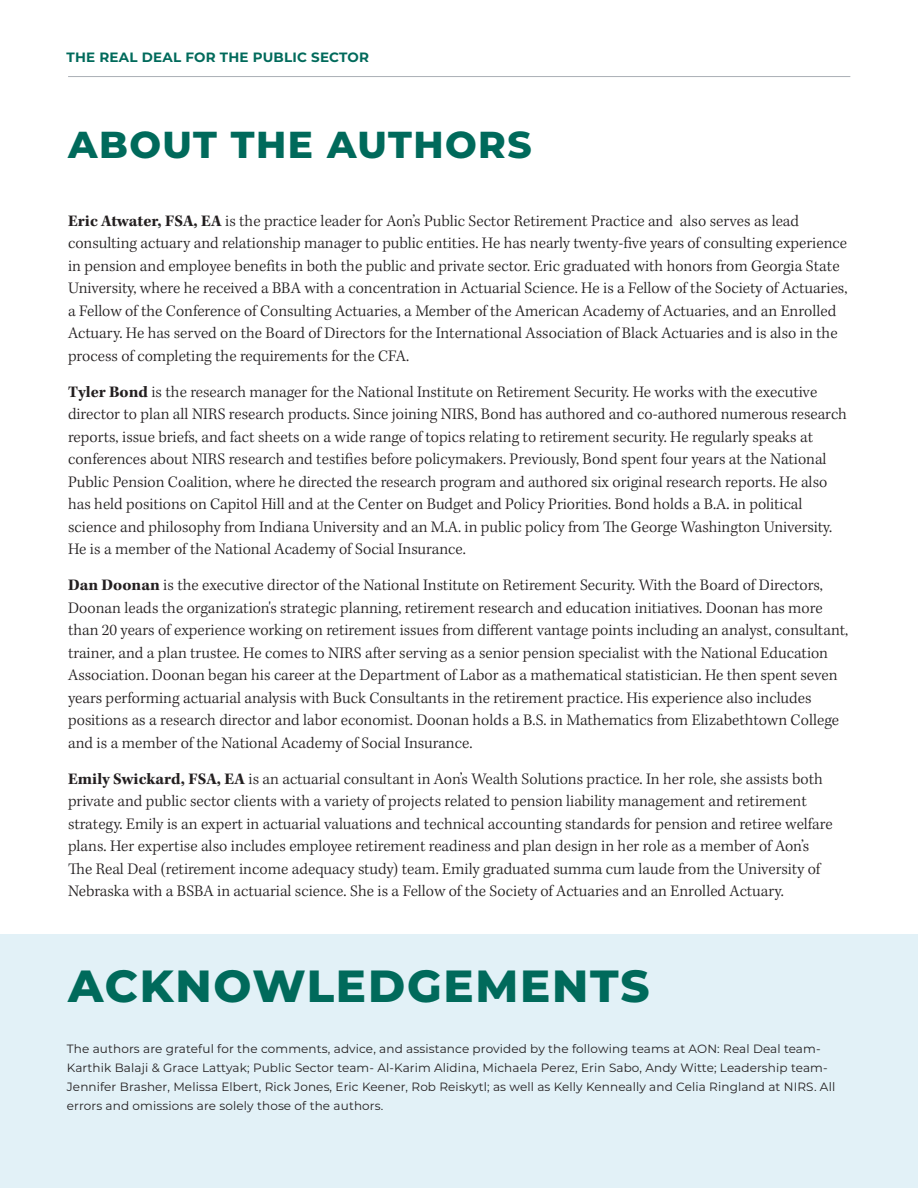
<style>
.page{position:relative;width:918px;height:1188px;background:#fff}
.page>*{position:absolute;margin:0;border:0;box-sizing:border-box;transform-origin:0 0}
.t1{font:800 45px "Montserrat";letter-spacing:.04em;color:#006a5b}
.t2{font:800 37.5px "Montserrat";letter-spacing:.04em;color:#006a5b}
.Paragraph_Style_2{font:300 16.5px/22.5px "Kepler Std";color:#231f20}
.t3{font:700 13.5px "Montserrat";letter-spacing:.015em;color:#006a5b}
.Paragraph_Style_2-2{font:12px/19.2px "Montserrat";letter-spacing:.01em;color:#231f20}
.s1{font-weight:700}
</style>
<div class="page">
<hr style="left:68px;top:76px;width:782px;height:1px;background:#aaafb5">
<div style="left:0;top:934px;width:918px;height:254px;background:#e2f1f7"></div>
<p class="t3" style="left:67px;top:48px;width:304px">THE REAL DEAL FOR THE PUBLIC SECTOR</p>
<h1 class="t2" style="left:68px;top:117px;width:465px">ABOUT THE AUTHORS</h1>
<p class="Paragraph_Style_2" style="left:68px;top:210px;width:781px"><span class="s1">Eric Atwater, FSA, EA</span> is the practice leader for Aon’s Public Sector Retirement Practice and also serves as lead consulting actuary and relationship manager to public entities. He has nearly twenty-five years of consulting experience in pension and employee benefits in both the public and private sector. Eric graduated with honors from Georgia State University, where he received a BBA with a concentration in Actuarial Science. He is a Fellow of the Society of Actuaries, a Fellow of the Conference of Consulting Actuaries, a Member of the American Academy of Actuaries, and an Enrolled Actuary. He has served on the Board of Directors for the International Association of Black Actuaries and is also in the process of completing the requirements for the CFA.</p>
<p class="Paragraph_Style_2" style="left:68px;top:381px;width:780px"><span class="s1">Tyler Bond</span> is the research manager for the National Institute on Retirement Security. He works with the executive director to plan all NIRS research products. Since joining NIRS, Bond has authored and co-authored numerous research reports, issue briefs, and fact sheets on a wide range of topics relating to retirement security. He regularly speaks at conferences about NIRS research and testifies before policymakers. Previously, Bond spent four years at the National Public Pension Coalition, where he directed the research program and authored six original research reports. He also has held positions on Capitol Hill and at the Center on Budget and Policy Priorities. Bond holds a B.A. in political science and philosophy from Indiana University and an M.A. in public policy from The George Washington University.<br>He is a member of the National Academy of Social Insurance.</p>
<p class="Paragraph_Style_2" style="left:68px;top:575px;width:782px"><span class="s1">Dan Doonan</span> is the executive director of the National Institute on Retirement Security. With the Board of Directors, Doonan leads the organization's strategic planning, retirement research and education initiatives. Doonan has more than 20 years of experience working on retirement issues from different vantage points including an analyst, consultant, trainer, and a plan trustee. He comes to NIRS after serving as a senior pension specialist with the National Education Association. Doonan began his career at the Department of Labor as a mathematical statistician. He then spent seven years performing actuarial analysis with Buck Consultants in the retirement practice. His experience also includes positions as a research director and labor economist. Doonan holds a B.S. in Mathematics from Elizabethtown College and is a member of the National Academy of Social Insurance.</p>
<p class="Paragraph_Style_2" style="left:68px;top:768px;width:766px"><span class="s1">Emily Swickard, FSA, EA</span> is an actuarial consultant in Aon’s Wealth Solutions practice. In her role, she assists both private and public sector clients with a variety of projects related to pension liability management and retirement strategy. Emily is an expert in actuarial valuations and technical accounting standards for pension and retiree welfare plans. Her expertise also includes employee retirement readiness and plan design in her role as a member of Aon’s The Real Deal (retirement income adequacy study) team. Emily graduated summa cum laude from the University of Nebraska with a BSBA in actuarial science. She is a Fellow of the Society of Actuaries and an Enrolled Actuary.</p>
<h1 class="t1" style="left:68px;top:953px;width:583px">ACKNOWLEDGEMENTS</h1>
<p class="Paragraph_Style_2-2" style="left:67px;top:1038px;width:770px">The authors are grateful for the comments, advice, and assistance provided by the following teams at AON: Real Deal team-Karthik Balaji &amp; Grace Lattyak; Public Sector team- Al-Karim Alidina, Michaela Perez, Erin Sabo, Andy Witte; Leadership team-Jennifer Brasher, Melissa Elbert, Rick Jones, Eric Keener, Rob Reiskytl; as well as Kelly Kenneally and Celia Ringland at NIRS. All errors and omissions are solely those of the authors.</p>
</div>
